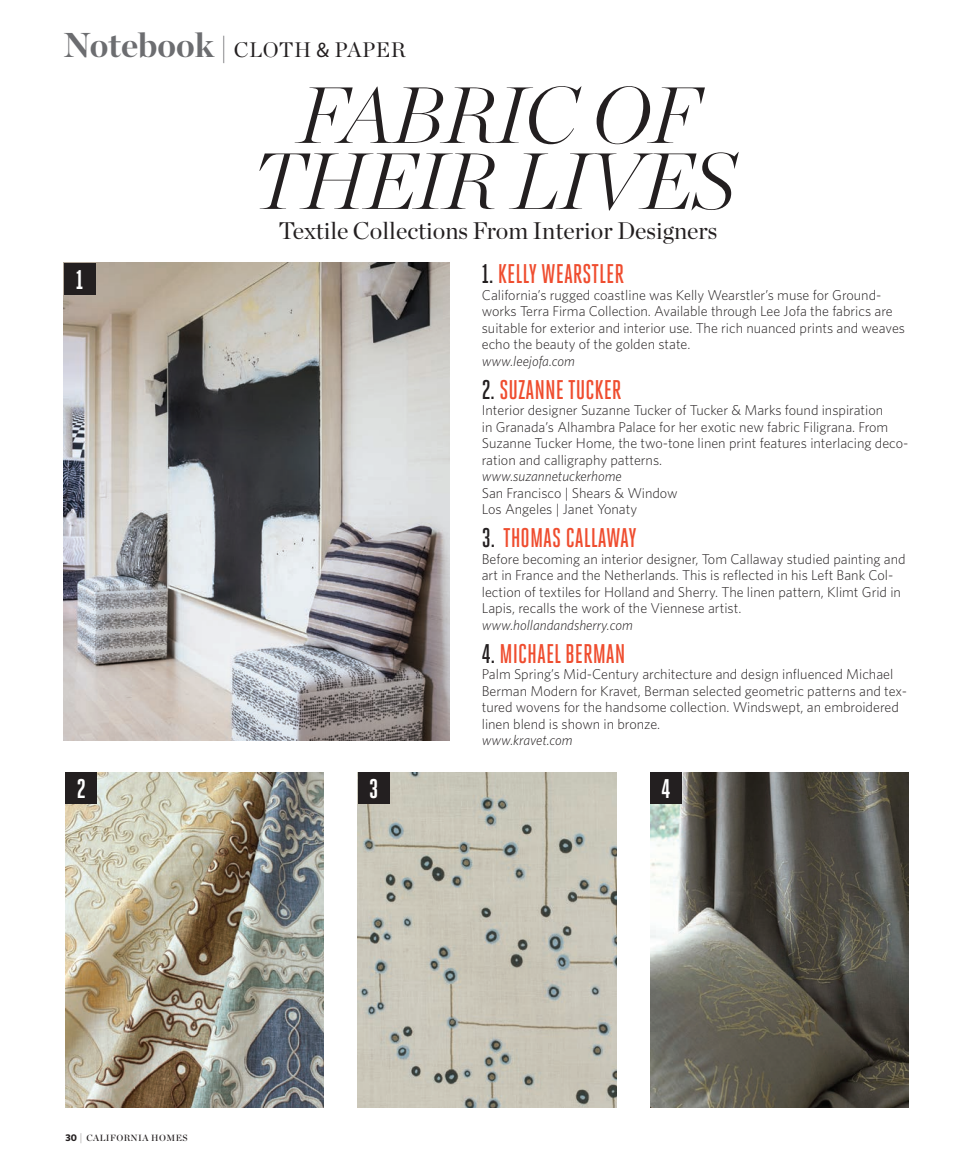
<style>
.page{position:relative;width:972px;height:1175px;background:#fff}
.page>*{position:absolute;margin:0;border:0;box-sizing:border-box;transform-origin:0 0}
.t1{font:italic 200 79.5px/66px "Chronicle Display";letter-spacing:-.01em;color:#231f20;text-align:center}
.t2{font:500 27px "Heroic Condensed";color:#ef4d2f}
.t3{font:700 27px "Heroic Condensed";color:#fff}
.t4{font:24px "Chronicle Display";color:#231f20}
.t5{font:21px "Chronicle Display";letter-spacing:.03em;color:#231f20}
.t6{font:300 14.25px/16.5px "Whitney";color:#231f20}
.t7{font:italic 300 14.25px "Whitney";color:#231f20}
.t8{font:9px "Chronicle Display Semi";letter-spacing:.05em;color:#231f20}
.s1{font-weight:700;font-size:34.5px;color:#6c6d70}
.s2{font-weight:700;font-size:28.5px;color:#6c6d70}
.s3{font-family:"Myriad Pro"}
.s4{color:#231f20}
.s5{font-family:"Whitney";font-weight:700;font-size:9.75px}
.s6{font-family:"Chronicle Display";font-weight:300;font-size:10.5px}
</style>
<div class="page">
<img style="left:63px;top:263px;width:387px;height:477px">
<img style="left:650px;top:772px;width:259px;height:335px">
<img style="left:358px;top:772px;width:258px;height:335px">
<img style="left:65px;top:772px;width:259px;height:335px">
<div style="left:65px;top:772px;width:32px;height:31px;background:#231f20"></div>
<div style="left:358px;top:772px;width:31px;height:31px;background:#231f20"></div>
<div style="left:650px;top:772px;width:32px;height:31px;background:#231f20"></div>
<div style="left:64px;top:263px;width:31px;height:31px;background:#231f20"></div>
<p class="t5" style="left:63px;top:33px;width:344px"><span class="s1">Notebook</span> <span class="s2">|</span> CLOTH <span class="s3">&amp;</span> PAPER</p>
<p class="t3" style="left:76px;top:265px;width:9px">1</p>
<p class="t1" style="left:251px;top:75px;width:485px">FABRIC OF<br>THEIR LIVES</p>
<p class="t4" style="left:279px;top:212px;width:440px">Textile Collections From Interior Designers</p>
<p class="t2" style="left:482px;top:259px;width:144px"><span class="s4">1.</span> KELLY WEARSTLER</p>
<p class="t6" style="left:482px;top:286px;width:425px">California’s rugged coastline was Kelly Wearstler’s muse for Ground&shy;works Terra Firma Collection. Available through Lee Jofa the fabrics are suitable for exterior and interior use. The rich nuanced prints and weaves echo the beauty of the golden state.</p>
<p class="t7" style="left:482px;top:352px;width:95px">www.leejofa.com</p>
<p class="t2" style="left:482px;top:374px;width:141px"><span class="s4">2.</span> SUZANNE TUCKER</p>
<p class="t6" style="left:482px;top:402px;width:428px">Interior designer Suzanne Tucker of Tucker &amp; Marks found inspiration<br>in Granada’s Alhambra Palace for her exotic new fabric Filigrana. From Suzanne Tucker Home, the two-tone linen print features interlacing deco&shy;ration and calligraphy patterns.</p>
<p class="t7" style="left:482px;top:468px;width:141px">www.suzannetuckerhome</p>
<p class="t6" style="left:482px;top:484px;width:197px">San Francisco | Shears &amp; Window</p>
<p class="t6" style="left:482px;top:501px;width:157px">Los Angeles | Janet Yonaty</p>
<p class="t2" style="left:482px;top:523px;width:156px"><span class="s4">3.</span> THOMAS CALLAWAY</p>
<p class="t6" style="left:482px;top:550px;width:425px">Before becoming an interior designer, Tom Callaway studied painting and art in France and the Netherlands. This is reflected in his Left Bank Col&shy;lection of textiles for Holland and Sherry. The linen pattern, Klimt Grid in Lapis, recalls the work of the Viennese artist.</p>
<p class="t7" style="left:482px;top:616px;width:153px">www.hollandandsherry.com</p>
<p class="t2" style="left:482px;top:638px;width:145px"><span class="s4">4.</span> MICHAEL BERMAN</p>
<p class="t6" style="left:482px;top:666px;width:427px">Palm Spring’s Mid-Century architecture and design influenced Michael Berman Modern for Kravet, Berman selected geometric patterns and tex&shy;tured wovens for the handsome collection. Windswept, an embroidered linen blend is shown in bronze.</p>
<p class="t7" style="left:482px;top:732px;width:92px">www.kravet.com</p>
<p class="t3" style="left:77px;top:773px;width:11px">2</p>
<p class="t3" style="left:369px;top:773px;width:11px">3</p>
<p class="t3" style="left:661px;top:773px;width:11px">4</p>
<p class="t8" style="left:65px;top:1131px;width:124px"><span class="s5">30</span> <span class="s6">|</span> CALIFORNIA HOMES</p>
</div>
